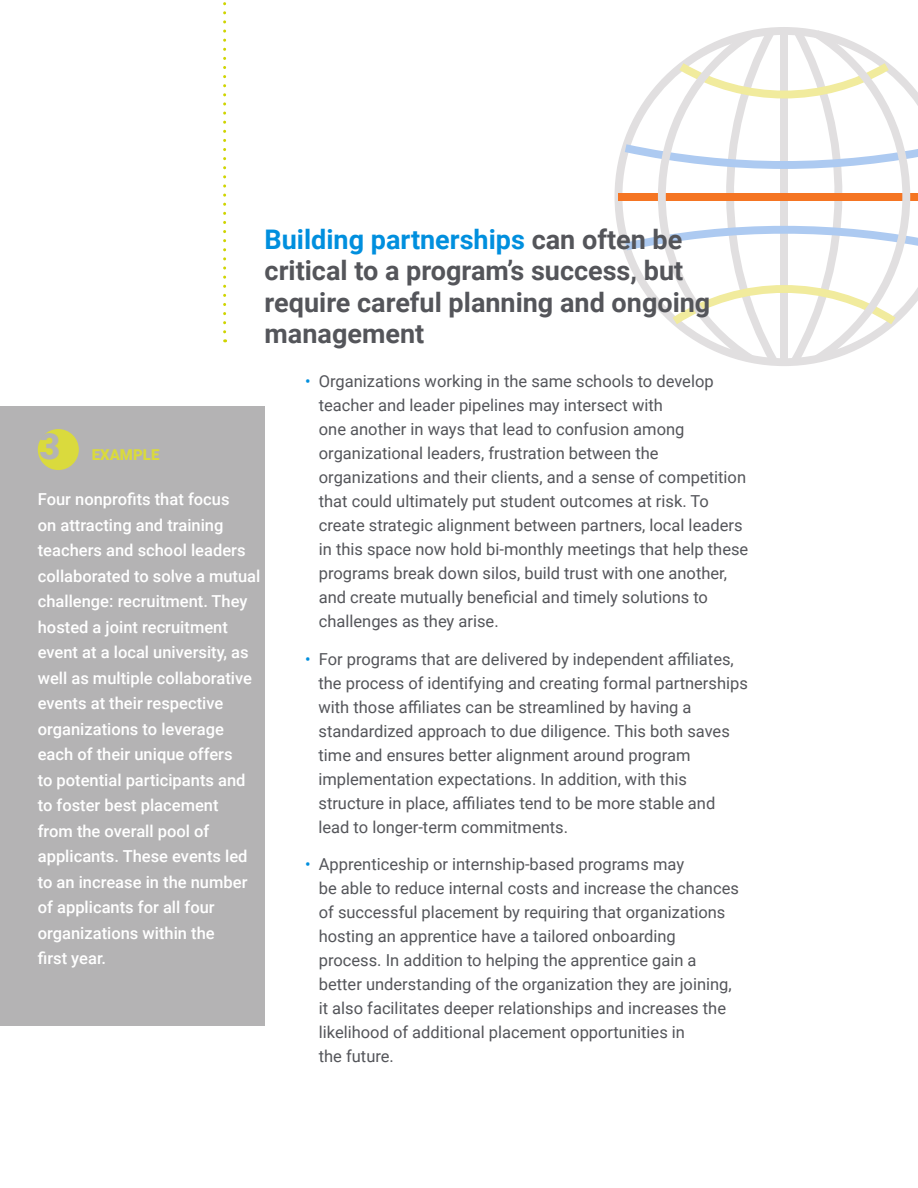
<style>
.page{position:relative;width:918px;height:1188px;background:#fff}
.page>*{position:absolute;margin:0;border:0;box-sizing:border-box;transform-origin:0 0}
.t1{font:900 36px "Roboto";color:#b4b3b4}
.t2{font:700 27px/31.5px "Roboto";color:#54555a}
.t3{font:16.5px/24px "Roboto";color:#54555a}
.t4{font:500 16.5px/25.5px "Roboto";color:#fff}
.t5{font:900 15px "Roboto";color:#dada3d}
.s1{color:#008fde}
</style>
<div class="page">
<svg style="left:615px;top:27px;width:199px;height:339px"></svg>
<div style="left:618px;top:193px;width:300px;height:8px;background:#f57523"></div>
<svg style="left:625px;top:30px;width:293px;height:334px"></svg>
<div style="left:0;top:407px;width:265px;height:619px;background:#b4b3b4"></div>
<div style="left:38px;top:429px;width:41px;height:41px;background:#dada3d;border-radius:50%"></div>
<svg style="left:223px;top:2px;width:3px;height:330px"></svg>
<p class="t2" style="left:265px;top:222px;width:447px"><span class="s1">Building partnerships</span> can often be critical to a program’s success, but require careful planning and ongoing management</p>
<p class="t3" style="left:319px;top:369px;width:431px;text-indent:-14px"><span class="s1">•</span> Organizations working in the same schools to develop teacher and leader pipelines may intersect with<br>one another in ways that lead to confusion among organizational leaders, frustration between the organizations and their clients, and a sense of competition that could ultimately put student outcomes at risk. To create strategic alignment between partners, local leaders in this space now hold bi-monthly meetings that help these programs break down silos, build trust with one another, and create mutually beneficial and timely solutions to challenges as they arise.</p>
<p class="t3" style="left:319px;top:646px;width:431px;text-indent:-13px"><span class="s1">•</span> For programs that are delivered by independent affiliates, the process of identifying and creating formal partnerships with those affiliates can be streamlined by having a standardized approach to due diligence. This both saves time and ensures better alignment around program implementation expectations. In addition, with this structure in place, affiliates tend to be more stable and lead to longer-term commitments.</p>
<p class="t3" style="left:319px;top:852px;width:422px;text-indent:-14px"><span class="s1">•</span> Apprenticeship or internship-based programs may<br>be able to reduce internal costs and increase the chances of successful placement by requiring that organizations hosting an apprentice have a tailored onboarding process. In addition to helping the apprentice gain a better understanding of the organization they are joining, it also facilitates deeper relationships and increases the likelihood of additional placement opportunities in<br>the future.</p>
<p class="t1" style="left:40px;top:421px;width:22px">3</p>
<p class="t5" style="left:92px;top:444px;width:69px">EXAMPLE</p>
<p class="t4" style="left:38px;top:486px;width:224px">Four nonprofits that focus<br>on attracting and training teachers and school leaders collaborated to solve a mutual challenge: recruitment. They hosted a joint recruitment event at a local university, as well as multiple collaborative events at their respective organizations to leverage each of their unique offers<br>to potential participants and to foster best placement<br>from the overall pool of applicants. These events led to an increase in the number of applicants for all four organizations within the<br>first year.</p>
</div>
